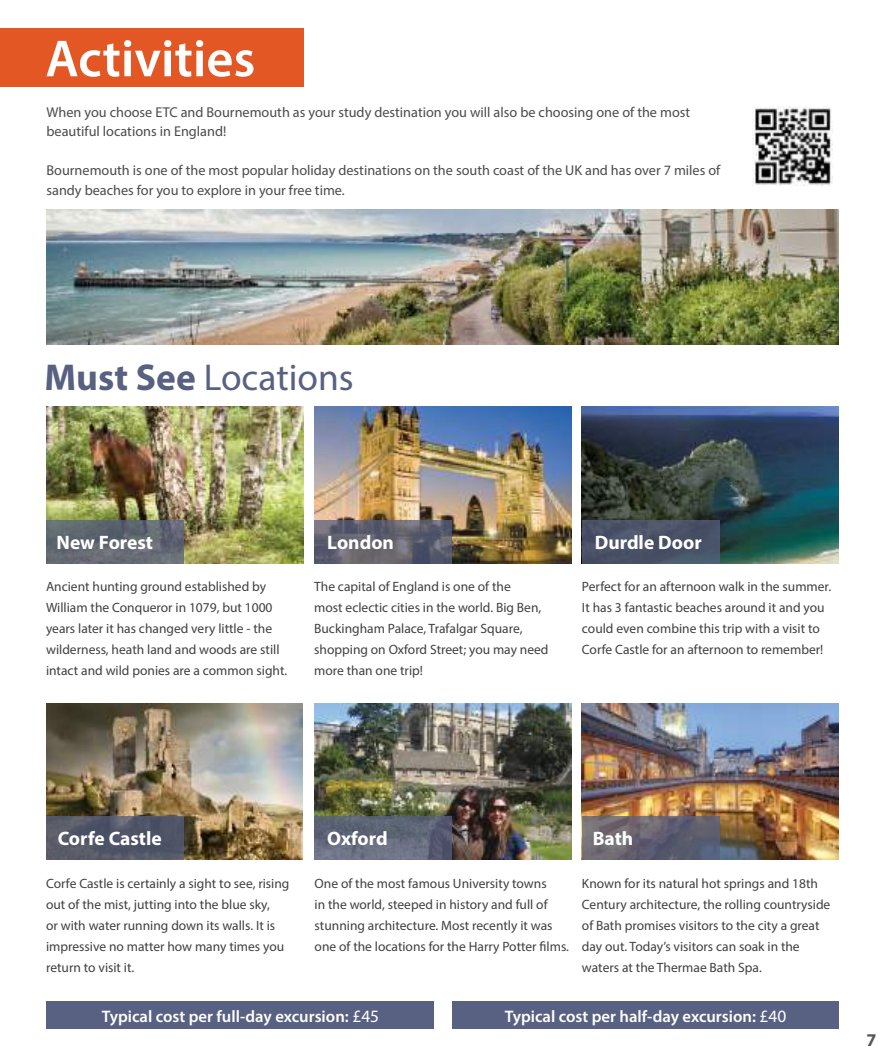
<style>
.page{position:relative;width:893px;height:1063px;background:#fff}
.page>*{position:absolute;margin:0;border:0;box-sizing:border-box;transform-origin:0 0}
.t1{font:600 52.5px "Myriad Pro";color:#fff}
.t2{font:37.5px "Myriad Pro";color:#586181}
.t3{font:700 19.5px "Myriad Pro";color:#fff}
.t4{font:700 18px "Myriad Pro";color:#555658}
.t5{font:600 16.65px "Myriad Pro";color:#fff}
.t6{font:14.25px/19.5px "Myriad Pro";color:#4b4b4d}
.t7{font:13.5px/21px "Myriad Pro";color:#404042}
.s1{font-weight:700}
.s2{font-weight:400;font-size:17.4px}
</style>
<div class="page">
<div style="left:0;top:28px;width:303px;height:58px;background:#e35725"></div>
<img style="left:46px;top:209px;width:793px;height:135px">
<img style="left:752px;top:106px;width:80px;height:79px">
<div style="left:46px;top:1001px;width:388px;height:28px;background:#586181"></div>
<div style="left:452px;top:1001px;width:387px;height:28px;background:#586181"></div>
<img style="left:46px;top:407px;width:257px;height:156px">
<svg style="left:46px;top:520px;width:138px;height:43px;background:#626871"></svg>
<img style="left:314px;top:407px;width:257px;height:156px">
<img style="left:582px;top:407px;width:257px;height:156px">
<img style="left:46px;top:703px;width:257px;height:157px">
<img style="left:314px;top:704px;width:257px;height:156px">
<img style="left:582px;top:703px;width:257px;height:157px">
<svg style="left:314px;top:520px;width:138px;height:43px;background:#61616f"></svg>
<svg style="left:314px;top:816px;width:138px;height:44px;background:#616779"></svg>
<svg style="left:582px;top:816px;width:137px;height:44px;background:#666371"></svg>
<div style="left:582px;top:520px;width:137px;height:43px;background:#495167"></div>
<svg style="left:46px;top:816px;width:138px;height:44px;background:#535767"></svg>
<h1 class="t1" style="left:45px;top:25px;width:211px">Activities</h1>
<p class="t6" style="left:46px;top:102px;width:645px">When you choose ETC and Bournemouth as your study destination you will also be choosing one of the most beautiful locations in England!</p>
<p class="t6" style="left:46px;top:161px;width:675px">Bournemouth is one of the most popular holiday destinations on the south coast of the UK and has over 7 miles of sandy beaches for you to explore in your free time.</p>
<h2 class="t2" style="left:45px;top:354px;width:311px"><span class="s1">Must See</span> Locations</h2>
<h3 class="t3" style="left:57px;top:529px;width:98px">New Forest</h3>
<h3 class="t3" style="left:327px;top:529px;width:68px">London</h3>
<h3 class="t3" style="left:595px;top:529px;width:109px">Durdle Door</h3>
<p class="t7" style="left:46px;top:576px;width:243px">Ancient hunting ground established by William the Conqueror in 1079, but 1000 years later it has changed very little - the wilderness, heath land and woods are still intact and wild ponies are a common sight.</p>
<p class="t7" style="left:314px;top:576px;width:236px">The capital of England is one of the<br>most eclectic cities in the world. Big Ben, Buckingham Palace, Trafalgar Square, shopping on Oxford Street; you may need more than one trip!</p>
<p class="t7" style="left:582px;top:576px;width:251px">Perfect for an afternoon walk in the summer.<br>It has 3 fantastic beaches around it and you could even combine this trip with a visit to Corfe Castle for an afternoon to remember!</p>
<h3 class="t3" style="left:58px;top:826px;width:106px">Corfe Castle</h3>
<h3 class="t3" style="left:327px;top:826px;width:62px">Oxford</h3>
<h3 class="t3" style="left:593px;top:826px;width:42px">Bath</h3>
<p class="t7" style="left:46px;top:872px;width:245px">Corfe Castle is certainly a sight to see, rising out of the mist, jutting into the blue sky,<br>or with water running down its walls. It is impressive no matter how many times you return to visit it.</p>
<p class="t7" style="left:315px;top:872px;width:256px">One of the most famous University towns<br>in the world, steeped in history and full of stunning architecture. Most recently it was one of the locations for the Harry Potter films.</p>
<p class="t7" style="left:582px;top:872px;width:250px">Known for its natural hot springs and 18th Century architecture, the rolling countryside of Bath promises visitors to the city a great day out. Today’s visitors can soak in the waters at the Thermae Bath Spa.</p>
<p class="t5" style="left:102px;top:1005px;width:279px">Typical cost per full-day excursion: <span class="s2">£45</span></p>
<p class="t5" style="left:505px;top:1005px;width:283px">Typical cost per half-day excursion: <span class="s2">£40</span></p>
<h3 class="t4" style="left:866px;top:1028px;width:11px">7</h3>
</div>
